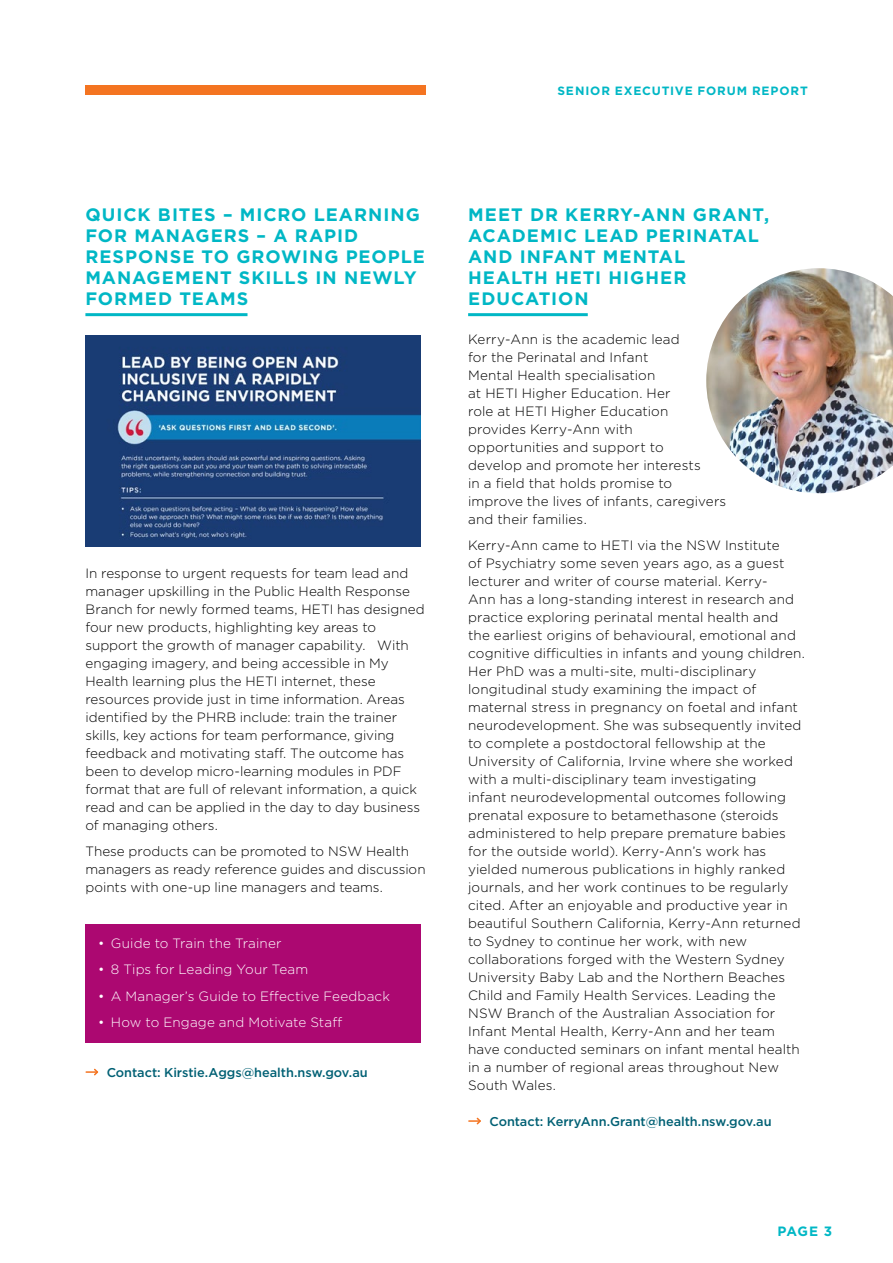
<style>
.page{position:relative;width:893px;height:1263px;background:#fff}
.page>*{position:absolute;margin:0;border:0;box-sizing:border-box;transform-origin:0 0}
.t1{font:700 18px/21px "Gotham";letter-spacing:.055em;color:#00b7c5}
.t2{font:300 13.5px/18px "Gotham";letter-spacing:.005em;color:#000}
.t3{font:300 13.5px "Gotham";letter-spacing:.01em;color:#fff}
.t4{font:700 13.5px "Gotham";color:#00b7c5}
.t5{font:500 12.75px "Gotham";letter-spacing:-.005em;color:#006074}
.t6{font:700 12px "Gotham";letter-spacing:.075em;color:#00b7c5}
</style>
<div class="page">
<div style="left:85px;top:85px;width:340px;height:9px;background:#f47421"></div>
<hr style="left:85px;top:313px;width:162px;height:3px;background:#00b7c5">
<div style="left:85px;top:924px;width:336px;height:119px;background:#ac0871"></div>
<svg style="left:86px;top:1068px;width:13px;height:8px"></svg>
<hr style="left:468px;top:313px;width:120px;height:3px;background:#00b7c5">
<svg style="left:469px;top:1117px;width:12px;height:8px"></svg>
<img style="left:706px;top:268px;width:187px;height:225px">
<img style="left:85px;top:336px;width:336px;height:211px">
<p class="t6" style="left:557px;top:83px;width:252px">SENIOR EXECUTIVE FORUM REPORT</p>
<h1 class="t1" style="left:85px;top:204px;width:341px">QUICK BITES – MICRO LEARNING<br>FOR MANAGERS – A RAPID<br>RESPONSE TO GROWING PEOPLE<br>MANAGEMENT SKILLS IN NEWLY<br>FORMED TEAMS</h1>
<p class="t2" style="left:85px;top:564px;width:341px">In response to urgent requests for team lead and manager upskilling in the Public Health Response Branch for newly formed teams, HETI has designed four new products, highlighting key areas to support the growth of manager capability. With engaging imagery, and being accessible in My Health learning plus the HETI internet, these resources provide just in time information. Areas identified by the PHRB include: train the trainer skills, key actions for team performance, giving feedback and motivating staff. The outcome has been to develop micro-learning modules in PDF format that are full of relevant information, a quick read and can be applied in the day to day business of managing others.</p>
<p class="t2" style="left:85px;top:842px;width:342px">These products can be promoted to NSW Health managers as ready reference guides and discussion points with one-up line managers and teams.</p>
<p class="t3" style="left:98px;top:934px;width:185px">• Guide to Train the Trainer</p>
<p class="t3" style="left:98px;top:961px;width:212px">• 8 Tips for Leading Your Team</p>
<p class="t3" style="left:98px;top:987px;width:293px">• A Manager’s Guide to Effective Feedback</p>
<p class="t3" style="left:98px;top:1014px;width:245px">• How to Engage and Motivate Staff</p>
<p class="t5" style="left:107px;top:1064px;width:263px">Contact: Kirstie.Aggs@health.nsw.gov.au</p>
<h1 class="t1" style="left:468px;top:204px;width:303px">MEET DR KERRY-ANN GRANT,<br>ACADEMIC LEAD PERINATAL<br>AND INFANT MENTAL<br>HEALTH HETI HIGHER<br>EDUCATION</h1>
<p class="t2" style="left:468px;top:330px;width:260px">Kerry-Ann is the academic lead<br>for the Perinatal and Infant<br>Mental Health specialisation<br>at HETI Higher Education. Her<br>role at HETI Higher Education provides Kerry-Ann with opportunities and support to<br>develop and promote her interests<br>in a field that holds promise to improve the lives of infants, caregivers and their families.</p>
<p class="t2" style="left:468px;top:536px;width:338px">Kerry-Ann came to HETI via the NSW Institute<br>of Psychiatry some seven years ago, as a guest lecturer and writer of course material. Kerry-<br>Ann has a long-standing interest in research and practice exploring perinatal mental health and<br>the earliest origins of behavioural, emotional and cognitive difficulties in infants and young children.<br>Her PhD was a multi-site, multi-disciplinary longitudinal study examining the impact of maternal stress in pregnancy on foetal and infant neurodevelopment. She was subsequently invited to complete a postdoctoral fellowship at the University of California, Irvine where she worked with a multi-disciplinary team investigating<br>infant neurodevelopmental outcomes following prenatal exposure to betamethasone (steroids administered to help prepare premature babies for the outside world). Kerry-Ann’s work has yielded numerous publications in highly ranked journals, and her work continues to be regularly cited. After an enjoyable and productive year in beautiful Southern California, Kerry-Ann returned to Sydney to continue her work, with new collaborations forged with the Western Sydney University Baby Lab and the Northern Beaches Child and Family Health Services. Leading the NSW Branch of the Australian Association for Infant Mental Health, Kerry-Ann and her team have conducted seminars on infant mental health in a number of regional areas throughout New South Wales.</p>
<p class="t5" style="left:489px;top:1113px;width:284px">Contact: KerryAnn.Grant@health.nsw.gov.au</p>
<p class="t4" style="left:777px;top:1222px;width:56px">PAGE 3</p>
</div>
